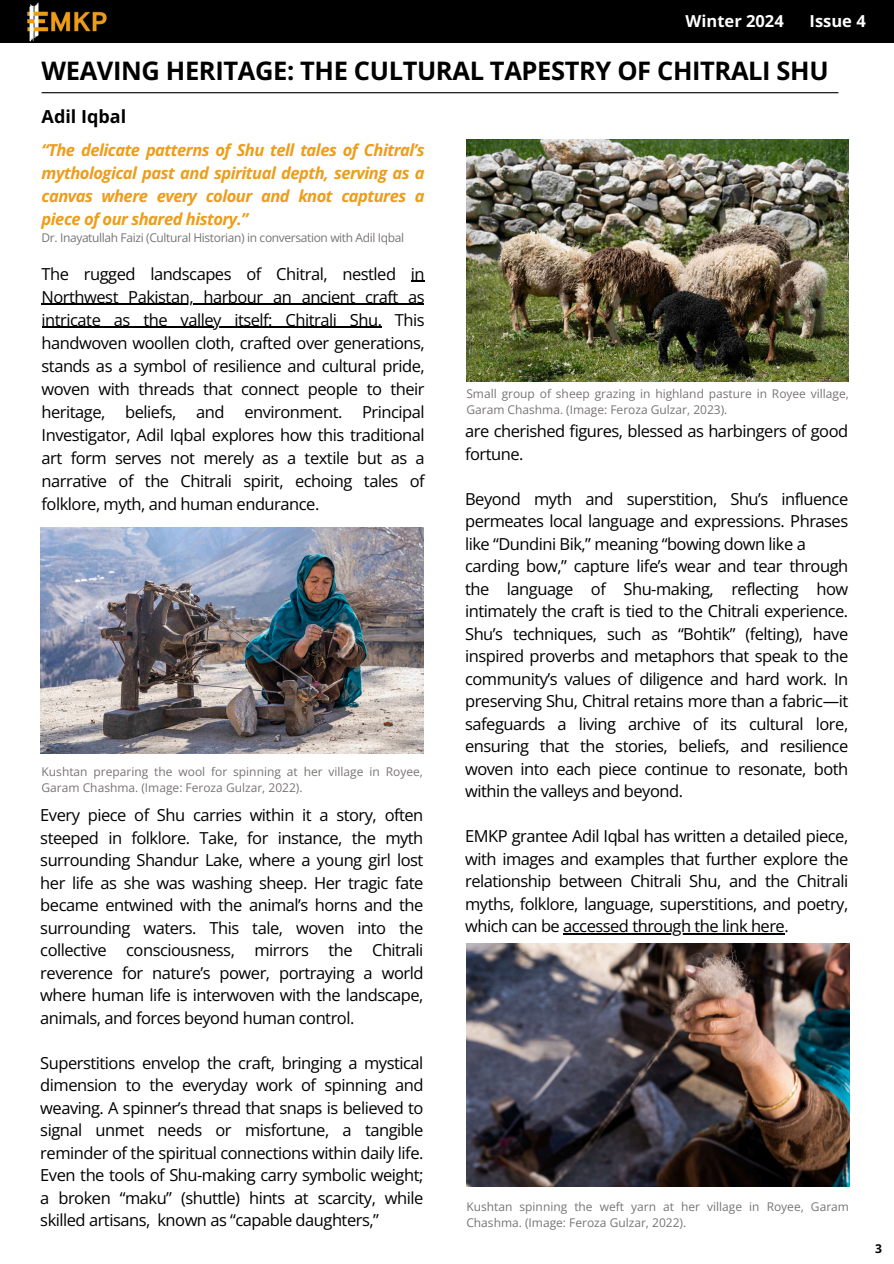
<style>
.page{position:relative;width:894px;height:1264px;background:#fff}
.page>*{position:absolute;margin:0;border:0;box-sizing:border-box;transform-origin:0 0}
.t1{font:700 25.5px "Open Sans";letter-spacing:-.015em;color:#000}
.t2{font:700 18px "Open Sans";color:#000}
.t3{font:16.5px/22.5px "Open Sans";letter-spacing:-.03em;color:#000;text-align:justify}
.t4{font:italic 700 16.5px/23px "Open Sans";letter-spacing:-.03em;color:#ed9d19;text-align:justify}
.t5{font:700 16.5px "Open Sans";color:#fefefe}
.t6{font:12px/16px "Open Sans";color:#787474}
.t7{font:12px "Open Sans";letter-spacing:-.03em;color:#787474}
.t8{font:700 12px "Open Sans";color:#000}
</style>
<div class="page">
<div style="left:0;top:0;width:893px;height:42px;background:#000"></div>
<hr style="left:42px;top:92px;width:796px;height:1px;background:#000">
<img style="left:27px;top:2px;width:80px;height:40px">
<img style="left:466px;top:139px;width:381px;height:242px">
<img style="left:40px;top:527px;width:383px;height:226px">
<img style="left:466px;top:943px;width:383px;height:243px">
<svg style="left:411px;top:280px;width:13px;height:1px"></svg>
<hr style="left:42px;top:303px;width:382px;height:1px;background:#000">
<hr style="left:42px;top:326px;width:339px;height:1px;background:#000">
<hr style="left:563px;top:933px;width:221px;height:1px;background:#000">
<p class="t5" style="left:685px;top:9px;width:100px">Winter 2024</p>
<p class="t5" style="left:809px;top:9px;width:58px">Issue 4</p>
<h2 class="t1" style="left:42px;top:53px;width:788px">WEAVING HERITAGE: THE CULTURAL TAPESTRY OF CHITRALI SHU</h2>
<h3 class="t2" style="left:42px;top:104px;width:86px">Adil Iqbal</h3>
<p class="t4" style="left:42px;top:138px;width:384px">“The delicate patterns of Shu tell tales of Chitral’s mythological past and spiritual depth, serving as a canvas where every colour and knot captures a piece of our shared history.”</p>
<p class="t7" style="left:42px;top:229px;width:364px">Dr. Inayatullah Faizi (Cultural Historian) in conversation with Adil Iqbal</p>
<p class="t3" style="left:42px;top:262px;width:384px">The rugged landscapes of Chitral, nestled in</p>
<h3 class="t3" style="left:42px;top:285px;width:384px">Northwest Pakistan, harbour an ancient craft as</h3>
<h3 class="t3" style="left:42px;top:308px;width:384px;line-height:23px">intricate as the valley itself: Chitrali Shu. This handwoven woollen cloth, crafted over generations, stands as a symbol of resilience and cultural pride, woven with threads that connect people to their heritage, beliefs, and environment. Principal Investigator, Adil Iqbal explores how this traditional art form serves not merely as a textile but as a narrative of the Chitrali spirit, echoing tales of folklore, myth, and human endurance.</h3>
<h1 class="t6" style="left:42px;top:763px;width:383px">Kushtan preparing the wool for spinning at her village in Royee,<br>Garam Chashma. (Image: Feroza Gulzar, 2022).</h1>
<p class="t3" style="left:40px;top:803px;width:384px">Every piece of Shu carries within it a story, often steeped in folklore. Take, for instance, the myth surrounding Shandur Lake, where a young girl lost her life as she was washing sheep. Her tragic fate became entwined with the animal’s horns and the surrounding waters. This tale, woven into the collective consciousness, mirrors the Chitrali reverence for nature’s power, portraying a world where human life is interwoven with the landscape, animals, and forces beyond human control.</p>
<p class="t3" style="left:40px;top:1051px;width:384px">Superstitions envelop the craft, bringing a mystical dimension to the everyday work of spinning and weaving. A spinner’s thread that snaps is believed to signal unmet needs or misfortune, a tangible reminder of the spiritual connections within daily life.<br>Even the tools of Shu-making carry symbolic weight; a broken “maku” (shuttle) hints at scarcity, while skilled artisans, known as “capable daughters,”</p>
<h2 class="t6" style="left:466px;top:386px;width:384px">Small group of sheep grazing in highland pasture in Royee village,<br>Garam Chashma. (Image: Feroza Gulzar, 2023).</h2>
<h3 class="t3" style="left:465px;top:419px;width:384px">are cherished figures, blessed as harbingers of good fortune.</h3>
<h3 class="t3" style="left:465px;top:487px;width:384px;text-align:left">Beyond myth and superstition, Shu’s influence permeates local language and expressions. Phrases like “Dundini Bik,” meaning “bowing down like a carding bow,” capture life’s wear and tear through the language of Shu-making, reflecting how intimately the craft is tied to the Chitrali experience.<br>Shu’s techniques, such as “Bohtik” (felting), have inspired proverbs and metaphors that speak to the community’s values of diligence and hard work. In preserving Shu, Chitral retains more than a fabric—it safeguards a living archive of its cultural lore, ensuring that the stories, beliefs, and resilience woven into each piece continue to resonate, both within the valleys and beyond.</h3>
<h3 class="t3" style="left:465px;top:824px;width:384px">EMKP grantee Adil Iqbal has written a detailed piece, with images and examples that further explore the relationship between Chitrali Shu, and the Chitrali myths, folklore, language, superstitions, and poetry, which can be accessed through the link here.</h3>
<p class="t6" style="left:466px;top:1198px;width:384px">Kushtan spinning the weft yarn at her village in Royee, Garam<br>Chashma. (Image: Feroza Gulzar, 2022).</p>
<h3 class="t8" style="left:875px;top:1239px;width:8px">3</h3>
</div>
